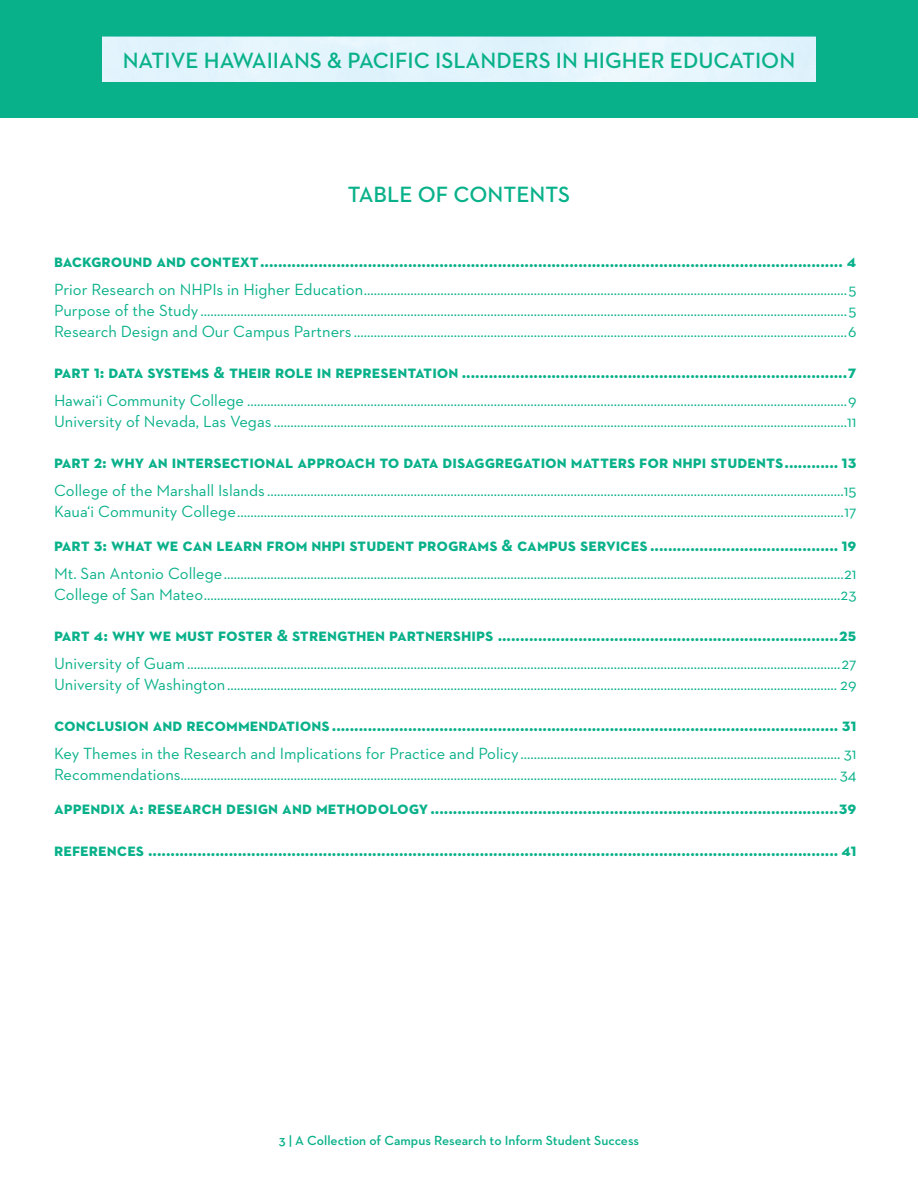
<style>
.page{position:relative;width:918px;height:1188px;background:#fff}
.page>*{position:absolute;margin:0;border:0;box-sizing:border-box;transform-origin:0 0}
.Body_Copy{font:600 22.5px "Neutraface 2 Text";color:#09b18a}
.Body_Copy-2{font:700 18px "Neutraface 2 Text";color:#09b18a}
.Body_Copy-3{font:16.5px "Neutraface 2 Text";color:#09b18a}
.t1{font:600 13.5px "Neutraface 2 Text";color:#09b18a}
.s1{font-size:16.5px}
</style>
<div class="page">
<div style="left:0;top:0;width:918px;height:118px;background:#09b18a"></div>
<div style="left:102px;top:37px;width:714px;height:44px;background:#e3f4fc"></div>
<h1 class="Body_Copy" style="left:123px;top:46px;width:674px">NATIVE HAWAIIANS &amp; PACIFIC ISLANDERS IN HIGHER EDUCATION</h1>
<p class="Body_Copy" style="left:348px;top:181px;width:224px">TABLE OF CONTENTS</p>
<p class="Body_Copy-2" style="left:54px;top:249px;width:804px">background and context.................................................................................................................................. 4</p>
<p class="Body_Copy-3" style="left:54px;top:279px;width:804px">Prior Research on NHPIs in Higher Education.................................................................................................................................................5</p>
<p class="Body_Copy-3" style="left:54px;top:300px;width:804px">Purpose of the Study ..................................................................................................................................................................................................5</p>
<p class="Body_Copy-3" style="left:54px;top:321px;width:804px">Research Design and Our Campus Partners ....................................................................................................................................................6</p>
<p class="Body_Copy-2" style="left:54px;top:360px;width:804px">part 1: data systems <span class="s1">&amp;</span> their role in representation ......................................................................................7</p>
<p class="Body_Copy-3" style="left:54px;top:390px;width:804px">Hawai‘i Community College ....................................................................................................................................................................................9</p>
<p class="Body_Copy-3" style="left:54px;top:411px;width:804px">University of Nevada, Las Vegas ............................................................................................................................................................................11</p>
<p class="Body_Copy-2" style="left:54px;top:450px;width:303px">part 2: why an intersectional approach</p>
<p class="Body_Copy-2" style="left:379px;top:450px;width:479px">to data disaggregation matters for nhpi students............ 13</p>
<p class="Body_Copy-3" style="left:54px;top:480px;width:804px">College of the Marshall Islands .............................................................................................................................................................................15</p>
<p class="Body_Copy-3" style="left:54px;top:501px;width:804px">Kaua‘i Community College......................................................................................................................................................................................17</p>
<p class="Body_Copy-2" style="left:54px;top:533px;width:804px">part 3: what we can learn from nhpi student programs <span class="s1">&amp;</span> cam pus services .......................................... 19</p>
<p class="Body_Copy-3" style="left:54px;top:563px;width:804px">Mt. San Antonio College..........................................................................................................................................................................................21</p>
<p class="Body_Copy-3" style="left:54px;top:584px;width:804px">College of San Mateo...............................................................................................................................................................................................23</p>
<p class="Body_Copy-2" style="left:54px;top:623px;width:804px">part 4: why we must foster <span class="s1">&amp;</span> strengthen partnerships ............................................................................25</p>
<p class="Body_Copy-3" style="left:54px;top:653px;width:804px">University of Guam....................................................................................................................................................................................................27</p>
<p class="Body_Copy-3" style="left:54px;top:674px;width:804px">University of Washington....................................................................................................................................................................................... 29</p>
<p class="Body_Copy-2" style="left:54px;top:713px;width:804px">conclusion and recomm endations ................................................................................................................. 31</p>
<p class="Body_Copy-3" style="left:54px;top:743px;width:804px">Key Themes in the Research and Implications for Practice and Policy................................................................................................ 31</p>
<p class="Body_Copy-3" style="left:54px;top:764px;width:804px">Recommendations..................................................................................................................................................................................................... 34</p>
<p class="Body_Copy-2" style="left:54px;top:797px;width:140px">appendix a: research</p>
<p class="Body_Copy-2" style="left:226px;top:797px;width:632px">design and methodology ...........................................................................................39</p>
<p class="Body_Copy-2" style="left:54px;top:838px;width:804px">references .......................................................................................................................................................... 41</p>
<p class="t1" style="left:279px;top:1131px;width:362px">3 | A Collection of Campus Research to Inform Student Success</p>
</div>
